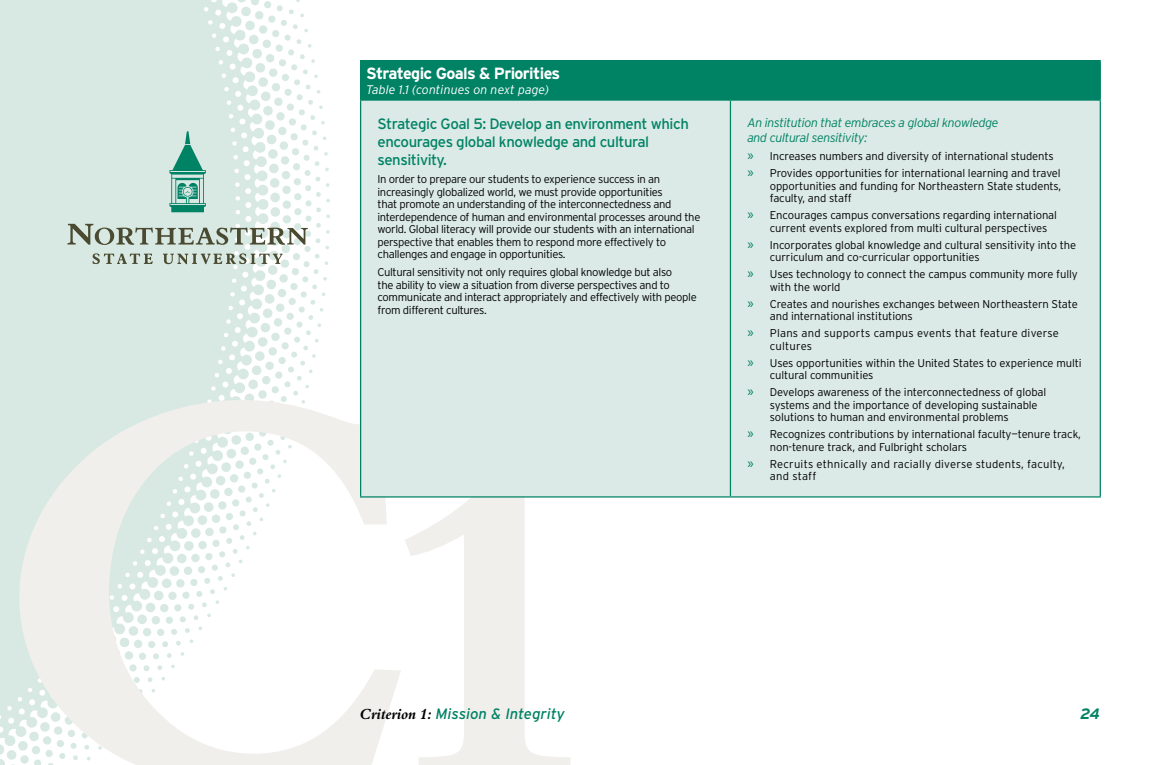
<style>
.page{position:relative;width:1170px;height:765px;background:#fff}
.page>*{position:absolute;margin:0;border:0;box-sizing:border-box;transform-origin:0 0}
.Table{font:700 16.25px "Interstate";letter-spacing:-.04em;color:#fff}
.Table-2{font:15px/18px "Interstate";letter-spacing:-.03em;color:#008265}
.t1{font:italic 15px "Interstate";color:#008265}
.t2{font:italic 700 15px "Interstate";color:#008265}
.Table-3{font:italic 300 12.5px/15px "Interstate";letter-spacing:-.03em;color:#008265}
.Table-4{font:italic 300 12.5px "Interstate";color:#fff}
.Table_List{font:300 11.25px/12.5px "Interstate";letter-spacing:-.01em;color:#000}
.Table-5{font:300 11.25px/12.5px "Interstate";letter-spacing:-.03em;color:#000}
.Table_List-2{font:300 11.25px/12.5px "Interstate";letter-spacing:.02em;color:#000}
.s1{font-family:"Myriad Pro";font-weight:400;font-size:15px;color:#008265}
.s2{font-family:"Aldine 401 BT Bold Italic A";font-style:normal;color:#000}
</style>
<div class="page">
<svg style="left:0;top:0;width:330px;height:765px;fill:#d8e9e4"></svg>
<svg style="left:19px;top:400px;width:551px;height:365px"></svg>
<svg style="left:169px;top:131px;width:37px;height:81px;background:#7ebeaf"></svg>
<svg style="left:68px;top:224px;width:240px;height:21px;background:#aeb8ad"></svg>
<svg style="left:93px;top:253px;width:60px;height:11px"></svg>
<svg style="left:163px;top:253px;width:120px;height:11px"></svg>
<div style="left:361px;top:61px;width:739px;height:39px;background:#008265"></div>
<div style="left:361px;top:101px;width:739px;height:395px;background:#dbeae6"></div>
<hr style="left:360px;top:99px;width:370px;height:2px;background:#008265">
<hr style="left:360px;top:101px;width:1px;height:395px;background:#008265">
<hr style="left:730px;top:99px;width:371px;height:2px;background:#008265">
<hr style="left:730px;top:101px;width:1px;height:395px;background:#008265">
<hr style="left:1100px;top:101px;width:1px;height:395px;background:#008265">
<hr style="left:360px;top:496px;width:370px;height:2px;background:#008265">
<hr style="left:730px;top:496px;width:371px;height:2px;background:#008265">
<hr style="left:360px;top:60px;width:370px;height:1px;background:#008265">
<hr style="left:360px;top:61px;width:1px;height:38px;background:#008265">
<hr style="left:730px;top:60px;width:371px;height:1px;background:#008265">
<hr style="left:1100px;top:61px;width:1px;height:38px;background:#008265">
<p class="Table" style="left:366px;top:65px;width:196px">Strategic Goals &amp; Priorities</p>
<p class="Table-4" style="left:366px;top:82px;width:184px">Table 1.1 (continues on next page)</p>
<p class="Table-2" style="left:378px;top:115px;width:313px">Strategic Goal 5: Develop an environment which encourages global knowledge and cultural sensitivity.</p>
<p class="Table-5" style="left:378px;top:173px;width:324px">In order to prepare our students to experience success in an increasingly globalized world, we must provide opportunities<br>that promote an understanding of the interconnectedness and interdependence of human and environmental processes around the world. Global literacy will provide our students with an international perspective that enables them to respond more effectively to challenges and engage in opportunities.</p>
<p class="Table-5" style="left:378px;top:266px;width:321px">Cultural sensitivity not only requires global knowledge but also<br>the ability to view a situation from diverse perspectives and to communicate and interact appropriately and effectively with people from different cultures.</p>
<p class="Table-3" style="left:747px;top:115px;width:253px">An institution that embraces a global knowledge and cultural sensitivity:</p>
<p class="Table_List" style="left:747px;top:150px;width:308px"><span class="s1">»</span> Increases numbers and diversity of international students</p>
<p class="Table_List" style="left:770px;top:167px;width:293px;text-align:justify;text-indent:-22px"><span class="s1">»</span> Provides opportunities for international learning and travel opportunities and funding for Northeastern State students, faculty, and staff</p>
<p class="Table_List" style="left:770px;top:209px;width:289px;text-indent:-22px"><span class="s1">»</span> Encourages campus conversations regarding international current events explored from multi cultural perspectives</p>
<p class="Table_List" style="left:770px;top:238px;width:308px;text-indent:-22px"><span class="s1">»</span> Incorporates global knowledge and cultural sensitivity into the curriculum and co-curricular opportunities</p>
<p class="Table_List" style="left:770px;top:268px;width:309px;text-indent:-22px"><span class="s1">»</span> Uses technology to connect the campus community more fully with the world</p>
<p class="Table_List" style="left:770px;top:297px;width:309px;text-indent:-22px"><span class="s1">»</span> Creates and nourishes exchanges between Northeastern State and international institutions</p>
<p class="Table_List-2" style="left:770px;top:327px;width:291px;text-indent:-22px"><span class="s1">»</span> Plans and supports campus events that feature diverse cultures</p>
<p class="Table_List" style="left:770px;top:356px;width:313px;text-indent:-22px"><span class="s1">»</span> Uses opportunities within the United States to experience multi cultural communities</p>
<p class="Table_List" style="left:770px;top:386px;width:278px;text-indent:-22px"><span class="s1">»</span> Develops awareness of the interconnectedness of global systems and the importance of developing sustainable solutions to human and environmental problems</p>
<p class="Table_List" style="left:770px;top:428px;width:313px;text-indent:-22px"><span class="s1">»</span> Recognizes contributions by international faculty—tenure track, non-tenure track, and Fulbright scholars</p>
<p class="Table_List-2" style="left:770px;top:457px;width:297px;text-indent:-22px"><span class="s1">»</span> Recruits ethnically and racially diverse students, faculty, and staff</p>
<h2 class="t1" style="left:360px;top:704px;width:206px"><span class="s2">Criterion 1:</span> Mission &amp; Integrity</h2>
<h2 class="t2" style="left:1080px;top:704px;width:21px">24</h2>
</div>
